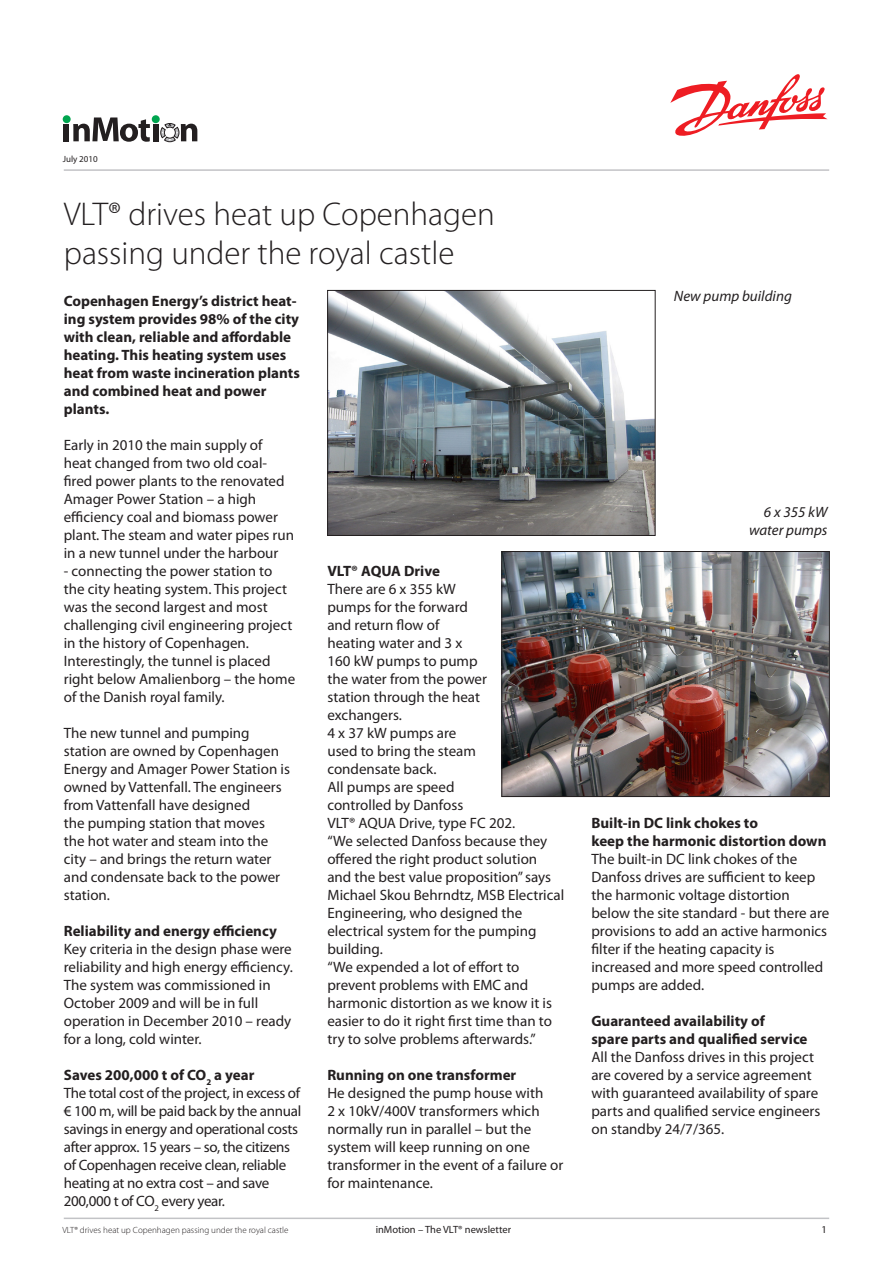
<style>
.page{position:relative;width:893px;height:1263px;background:#fff}
.page>*{position:absolute;margin:0;border:0;box-sizing:border-box;transform-origin:0 0}
.t1{font:300 33px/39.6px "Myriad Pro";color:#231f20}
.Body_Text{font:15px/18px "Myriad Pro";color:#231f20}
.Body_Text-2{font:700 15px/18px "Myriad Pro";color:#231f20}
.Body_Text-3{font:15px/18px "Myriad Pro";letter-spacing:-.02em;color:#231f20}
.Schedule_Bold__front{font:italic 15px "Myriad Pro";color:#231f20}
.t2{font:10.5px "Myriad Pro";color:#231f20}
.t3{font:300 9px "Myriad Pro";color:#231f20}
</style>
<div class="page">
<hr style="left:64px;top:169px;width:765px;height:2px;background:#c2c3c6">
<div style="left:64px;top:124px;width:5px;height:17px;background:#231f20"></div>
<svg style="left:73px;top:117px;width:77px;height:25px"></svg>
<div style="left:153px;top:124px;width:5px;height:17px;background:#231f20"></div>
<svg style="left:161px;top:123px;width:36px;height:19px"></svg>
<div style="left:152px;top:115px;width:8px;height:8px;background:#00a54f;border-radius:50%"></div>
<div style="left:63px;top:115px;width:8px;height:8px;background:#00a54f;border-radius:50%"></div>
<svg style="left:670px;top:74px;width:158px;height:62px"></svg>
<hr style="left:64px;top:1217px;width:765px;height:2px;background:#c2c3c6">
<img style="left:329px;top:292px;width:324px;height:242px">
<div style="left:327px;top:290px;width:328px;height:246px;border:1px solid #231f20"></div>
<img style="left:504px;top:553px;width:324px;height:242px">
<div style="left:502px;top:551px;width:328px;height:246px;border:1px solid #231f20"></div>
<p class="t1" style="left:64px;top:194px;width:433px">VLT® drives heat up Copenhagen passing under the royal castle</p>
<p class="Body_Text-2" style="left:64px;top:292px;width:238px">Copenhagen Energy’s district heat&shy;ing system provides 98% of the city with clean, reliable and affordable heating. This heating system uses heat from waste incineration plants and combined heat and power plants.</p>
<p class="Body_Text" style="left:64px;top:436px;width:232px">Early in 2010 the main supply of heat changed from two old coal&shy;fired power plants to the renovated<br>Amager Power Station – a high efficiency coal and biomass power plant. The steam and water pipes run in a new tunnel under the harbour</p>
<p class="Body_Text" style="left:64px;top:562px;width:233px">- connecting the power station to the city heating system. This project was the second largest and most challenging civil engineering project in the history of Copenhagen.<br>Interestingly, the tunnel is placed right below Amalienborg – the home of the Danish royal family.</p>
<p class="Body_Text" style="left:64px;top:724px;width:228px">The new tunnel and pumping station are owned by Copenhagen<br>Energy and Amager Power Station is owned by Vattenfall. The engineers from Vattenfall have designed<br>the pumping station that moves<br>the hot water and steam into the city – and brings the return water and condensate back to the power station.</p>
<p class="Body_Text-2" style="left:64px;top:922px;width:215px">Reliability and energy efficiency</p>
<p class="Body_Text" style="left:64px;top:940px;width:231px">Key criteria in the design phase were reliability and high energy efficiency.</p>
<p class="Body_Text" style="left:64px;top:976px;width:229px">The system was commissioned in<br>October 2009 and will be in full operation in December 2010 – ready for a long, cold winter.</p>
<p class="Body_Text-2" style="left:64px;top:1066px;width:192px">Saves 200,000 t of CO<sub>2</sub> a year</p>
<p class="Body_Text-3" style="left:64px;top:1084px;width:239px">The total cost of the project, in excess of € 100 m, will be paid back by the annual savings in energy and operational costs after approx. 15 years – so, the citizens of Copenhagen receive clean, reliable heating at no extra cost – and save 200,000 t of CO<sub>2</sub> every year.</p>
<p class="Body_Text-2" style="left:327px;top:562px;width:114px">VLT® AQUA Drive</p>
<p class="Body_Text" style="left:327px;top:580px;width:161px">There are 6 x 355 kW pumps for the forward and return flow of heating water and 3 x<br>160 kW pumps to pump the water from the power station through the heat exchangers.</p>
<p class="Body_Text" style="left:327px;top:724px;width:150px">4 x 37 kW pumps are used to bring the steam condensate back.</p>
<p class="Body_Text" style="left:327px;top:778px;width:189px">All pumps are speed controlled by Danfoss<br>VLT® AQUA Drive, type FC 202.</p>
<p class="Body_Text" style="left:327px;top:832px;width:238px">“We selected Danfoss because they offered the right product solution and the best value proposition” says<br>Michael Skou Behrndtz, MSB Electrical<br>Engineering, who designed the electrical system for the pumping building.</p>
<p class="Body_Text" style="left:327px;top:958px;width:226px">“We expended a lot of effort to prevent problems with EMC and harmonic distortion as we know it is easier to do it right first time than to try to solve problems afterwards.”</p>
<p class="Body_Text-2" style="left:327px;top:1066px;width:190px">Running on one transformer</p>
<p class="Body_Text" style="left:327px;top:1084px;width:238px">He designed the pump house with<br>2 x 10kV/400V transformers which normally run in parallel – but the system will keep running on one transformer in the event of a failure or for maintenance.</p>
<p class="Schedule_Bold__front" style="left:674px;top:288px;width:119px">New pump building</p>
<p class="Schedule_Bold__front" style="left:764px;top:504px;width:65px">6 x 355 kW</p>
<p class="Schedule_Bold__front" style="left:749px;top:522px;width:80px">water pumps</p>
<p class="Body_Text-2" style="left:591px;top:814px;width:237px">Built-in DC link chokes to<br>keep the harmonic distortion down</p>
<p class="Body_Text" style="left:591px;top:850px;width:239px">The built-in DC link chokes of the Danfoss drives are sufficient to keep the harmonic voltage distortion below the site standard - but there are provisions to add an active harmonics filter if the heating capacity is increased and more speed controlled pumps are added.</p>
<p class="Body_Text-2" style="left:591px;top:1012px;width:218px">Guaranteed availability of<br>spare parts and qualified service</p>
<p class="Body_Text" style="left:591px;top:1048px;width:230px">All the Danfoss drives in this project are covered by a service agreement with guaranteed availability of spare parts and qualified service engineers on standby 24/7/365.</p>
<p class="t3" style="left:62px;top:1224px;width:228px">VLT® drives heat up Copenhagen passing under the royal castle</p>
<p class="t2" style="left:376px;top:1223px;width:137px">inMotion – The VLT® newsletter</p>
<p class="t2" style="left:821px;top:1223px;width:7px">1</p>
</div>
